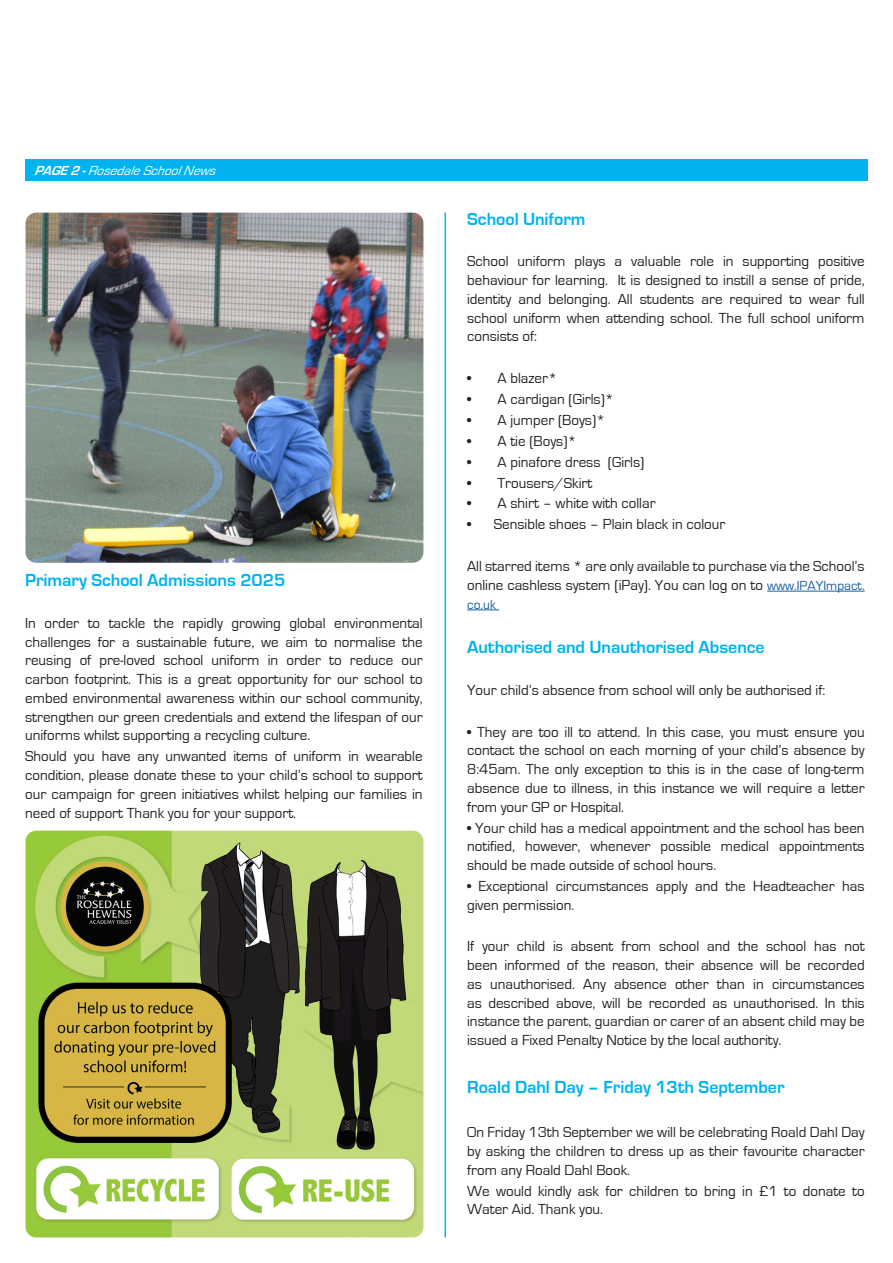
<style>
.page{position:relative;width:893px;height:1263px;background:#fff}
.page>*{position:absolute;margin:0;border:0;box-sizing:border-box;transform-origin:0 0}
.t1{font:700 18px "Eurostile";letter-spacing:-.005em;color:#00b3ee}
.t2{font:15px/18.8px "Eurostile";color:#231f20;text-align:justify}
.t3{font:italic 13.5px "Eurostile";color:#fff}
.t4{font:13.5px "Eurostile";color:#175d9e}
.s1{font-weight:700}
.s2{font-size:13.5px;color:#175d9e}
</style>
<div class="page">
<hr style="left:445px;top:213px;width:1px;height:1024px;background:#00b3ee">
<div style="left:25px;top:159px;width:842px;height:22px;background:#00b3ee"></div>
<img style="left:26px;top:213px;width:397px;height:350px">
<img style="left:26px;top:831px;width:397px;height:406px">
<hr style="left:767px;top:591px;width:98px;height:1px;background:#175d9e">
<hr style="left:467px;top:609px;width:32px;height:1px;background:#175d9e">
<p class="t3" style="left:34px;top:163px;width:188px"><span class="s1">PAGE2 -</span>RosedaleSchoolNews</p>
<p class="t1" style="left:25px;top:570px;width:262px">Primary School Admissions 2025</p>
<p class="t2" style="left:25px;top:614px;width:399px">In order to tackle the rapidly growing global environmental challenges for a sustainable future, we aim to normalise the reusing of pre-loved school uniform in order to reduce our carbon footprint. This is a great opportunity for our school to embed environmental awareness within our school community, strengthen our green credentials and extend the lifespan of our uniforms whilst supporting a recycling culture.</p>
<p class="t2" style="left:25px;top:747px;width:399px">Should you have any unwanted items of uniform in wearable condition, please donate these to your child’s school to support our campaign for green initiatives whilst helping our families in need of support Thank you for your support.</p>
<p class="t1" style="left:467px;top:209px;width:120px">School Uniform</p>
<p class="t2" style="left:467px;top:252px;width:399px">School uniform plays a valuable role in supporting positive behaviour for learning. It is designed to instill a sense of pride, identity and belonging. All students are required to wear full school uniform when attending school. The full school uniform consists of:</p>
<p class="t2" style="left:467px;top:369px;width:92px">• A blazer*</p>
<p class="t2" style="left:467px;top:390px;width:148px">• A cardigan (Girls)*</p>
<p class="t2" style="left:467px;top:411px;width:140px">• A jumper (Boys)*</p>
<p class="t2" style="left:467px;top:432px;width:111px">• A tie (Boys)*</p>
<p class="t2" style="left:467px;top:453px;width:179px">• A pinafore dress (Girls)</p>
<p class="t2" style="left:467px;top:473px;width:127px">• Trousers/Skirt</p>
<p class="t2" style="left:467px;top:494px;width:190px">• A shirt – white with collar</p>
<p class="t2" style="left:467px;top:515px;width:260px">• Sensible shoes – Plain black in colour</p>
<p class="t2" style="left:467px;top:557px;width:399px">All starred items * are only available to purchase via the School’s online cashless system (iPay). You can log on to <span class="s2">www.IPAYImpact.</span></p>
<p class="t4" style="left:467px;top:597px;width:30px">co.uk</p>
<p class="t1" style="left:467px;top:637px;width:299px">Authorised and Unauthorised Absence</p>
<p class="t2" style="left:467px;top:681px;width:360px">Your child’s absence from school will only be authorised if:</p>
<p class="t2" style="left:467px;top:723px;width:399px">• They are too ill to attend. In this case, you must ensure you contact the school on each morning of your child’s absence by 8:45am. The only exception to this is in the case of long-term absence due to illness, in this instance we will require a letter from your GP or Hospital.</p>
<p class="t2" style="left:467px;top:818px;width:399px">• Your child has a medical appointment and the school has been notified, however, whenever possible medical appointments should be made outside of school hours.</p>
<p class="t2" style="left:467px;top:877px;width:399px">• Exceptional circumstances apply and the Headteacher has given permission.</p>
<p class="t2" style="left:467px;top:937px;width:399px">If your child is absent from school and the school has not been informed of the reason, their absence will be recorded as unauthorised. Any absence other than in circumstances as described above, will be recorded as unauthorised. In this instance the parent, guardian or carer of an absent child may be issued a Fixed Penalty Notice by the local authority.</p>
<p class="t1" style="left:467px;top:1077px;width:319px">Roald Dahl Day – Friday 13th September</p>
<p class="t2" style="left:467px;top:1123px;width:399px">On Friday 13th September we will be celebrating Roald Dahl Day by asking the children to dress up as their favourite character from any Roald Dahl Book.</p>
<p class="t2" style="left:467px;top:1182px;width:399px">We would kindly ask for children to bring in £1 to donate to<br>Water Aid. Thank you.</p>
</div>
